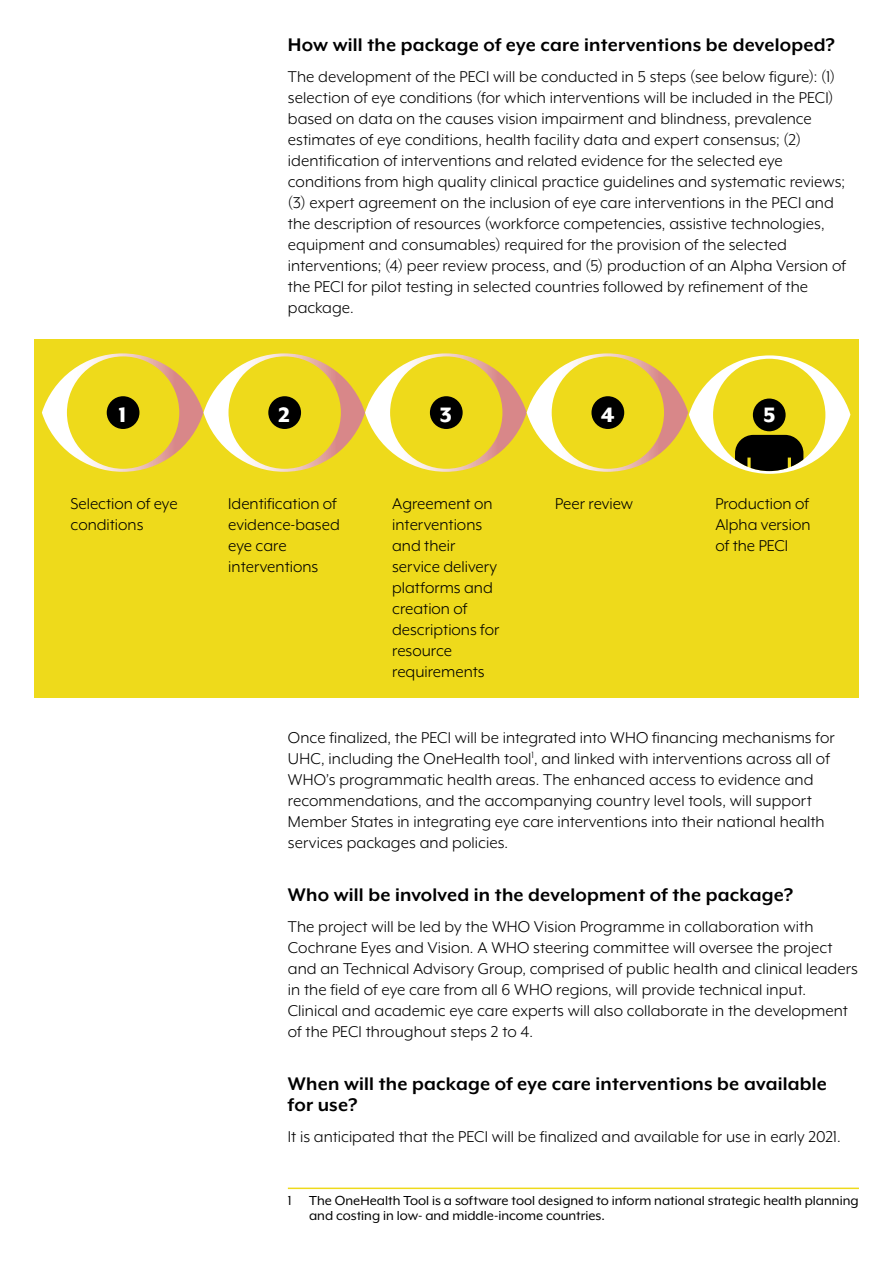
<style>
.page{position:relative;width:893px;height:1263px;background:#fff}
.page>*{position:absolute;margin:0;border:0;box-sizing:border-box;transform-origin:0 0}
.t1{font:800 24px "Mr Eaves XL Mod OT";color:#fff}
.Heading_2___14pt_bol{font:700 21px/21px "Mr Eaves XL Mod OT";letter-spacing:.01em;color:#000}
.Text___12pt_Book{font:18px/21px "Mr Eaves XL Mod OT";color:#000}
.Footnotes{font:15px/15px "Mr Eaves XL Mod OT";color:#000}
</style>
<div class="page">
<div style="left:34px;top:339px;width:825px;height:358px;background:#eeda1b"></div>
<svg style="left:42px;top:353px;width:808px;height:121px"></svg>
<hr style="left:288px;top:1187px;width:571px;height:2px;background:#eeda1b">
<p class="Heading_2___14pt_bol" style="left:288px;top:34px;width:548px">How will the package of eye care interventions be developed?</p>
<p class="Text___12pt_Book" style="left:288px;top:66px;width:560px">The development of the PECI will be conducted in 5 steps (see below figure): (1) selection of eye conditions (for which interventions will be included in the PECI) based on data on the causes vision impairment and blindness, prevalence estimates of eye conditions, health facility data and expert consensus; (2) identification of interventions and related evidence for the selected eye conditions from high quality clinical practice guidelines and systematic reviews; (3) expert agreement on the inclusion of eye care interventions in the PECI and the description of resources (workforce competencies, assistive technologies, equipment and consumables) required for the provision of the selected interventions; (4) peer review process, and (5) production of an Alpha Version of the PECI for pilot testing in selected countries followed by refinement of the package.</p>
<p class="t1" style="left:119px;top:402px;width:10px">1</p>
<p class="t1" style="left:279px;top:402px;width:13px">2</p>
<p class="t1" style="left:440px;top:402px;width:14px">3</p>
<p class="t1" style="left:601px;top:402px;width:15px">4</p>
<p class="t1" style="left:763px;top:402px;width:14px">5</p>
<p class="Text___12pt_Book" style="left:70px;top:493px;width:109px">Selection of eye conditions</p>
<p class="Text___12pt_Book" style="left:228px;top:493px;width:113px">Identification of evidence-based eye care interventions</p>
<p class="Text___12pt_Book" style="left:392px;top:493px;width:109px">Agreement on interventions and their service delivery platforms and creation of descriptions for resource requirements</p>
<p class="Text___12pt_Book" style="left:555px;top:494px;width:79px">Peer review</p>
<p class="Text___12pt_Book" style="left:715px;top:494px;width:97px;text-align:justify">Production of Alpha version of the PECI</p>
<p class="Text___12pt_Book" style="left:288px;top:727px;width:548px">Once finalized, the PECI will be integrated into WHO financing mechanisms for UHC, including the OneHealth tool<sup>1</sup>, and linked with interventions across all of WHO’s programmatic health areas. The enhanced access to evidence and recommendations, and the accompanying country level tools, will support Member States in integrating eye care interventions into their national health services packages and policies.</p>
<p class="Heading_2___14pt_bol" style="left:288px;top:884px;width:507px">Who will be involved in the development of the package?</p>
<p class="Text___12pt_Book" style="left:288px;top:916px;width:572px">The project will be led by the WHO Vision Programme in collaboration with Cochrane Eyes and Vision. A WHO steering committee will oversee the project and an Technical Advisory Group, comprised of public health and clinical leaders in the field of eye care from all 6 WHO regions, will provide technical input.<br>Clinical and academic eye care experts will also collaborate in the development of the PECI throughout steps 2 to 4.</p>
<p class="Heading_2___14pt_bol" style="left:288px;top:1073px;width:541px">When will the package of eye care interventions be available for use?</p>
<p class="Text___12pt_Book" style="left:288px;top:1126px;width:554px">It is anticipated that the PECI will be finalized and available for use in early 2021.</p>
<p class="Footnotes" style="left:309px;top:1193px;width:551px;text-indent:-21px">1 The OneHealth Tool is a software tool designed to inform national strategic health planning and costing in low- and middle-income countries.</p>
</div>
